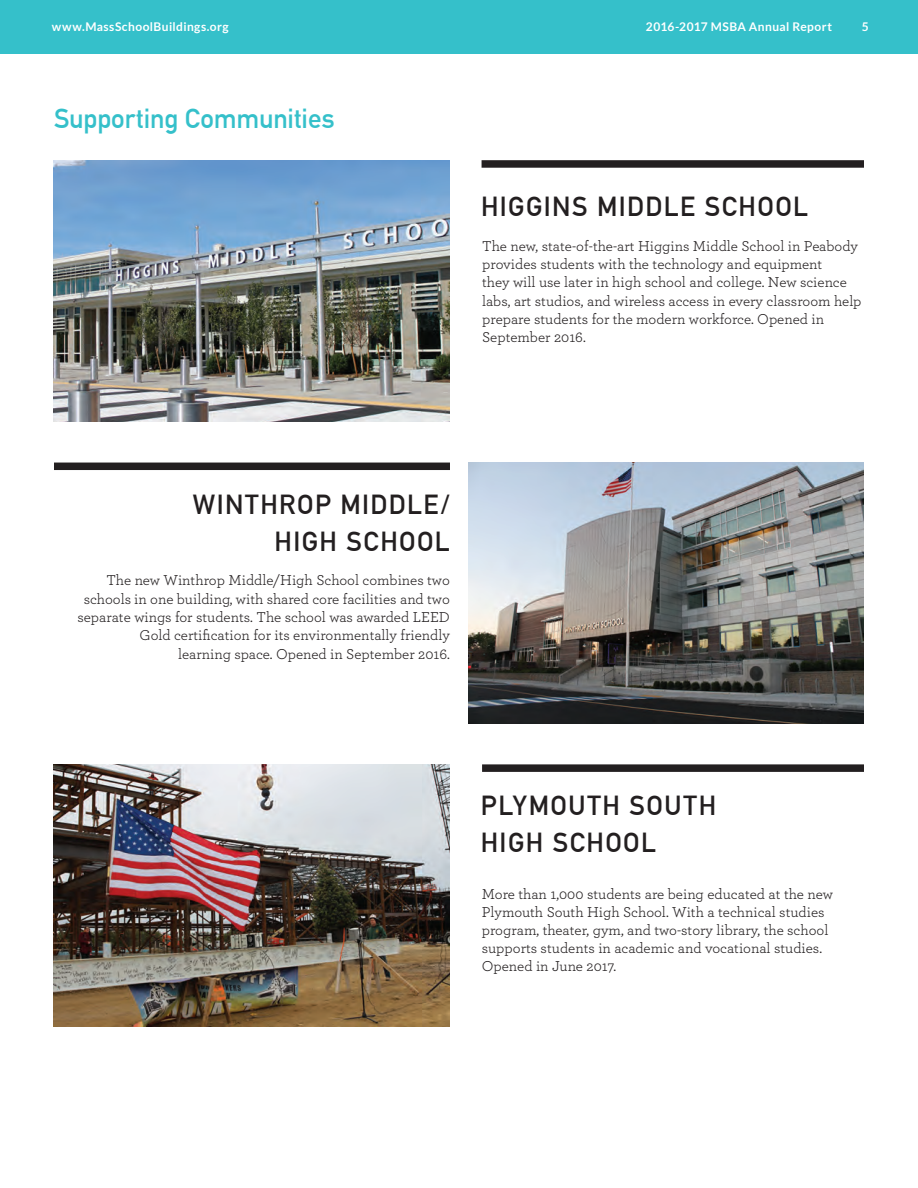
<style>
.page{position:relative;width:918px;height:1188px;background:#fff}
.page>*{position:absolute;margin:0;border:0;box-sizing:border-box;transform-origin:0 0}
.t1{font:700 27px/37.5px "DIN Alternate";letter-spacing:.05em;color:#231f20}
.t2{font:700 27px "DIN Alternate";letter-spacing:-.005em;color:#35c0ca}
.t3{font:15px/18.3px "Archer";color:#231f20}
.t4{font:700 12px "Lato";letter-spacing:.035em;color:#fff}
</style>
<div class="page">
<div style="left:0;top:0;width:918px;height:54px;background:#35c0ca"></div>
<img style="left:54px;top:161px;width:395px;height:261px">
<img style="left:54px;top:764px;width:395px;height:262px">
<div style="left:482px;top:160px;width:382px;height:8px;background:#231f20"></div>
<div style="left:482px;top:764px;width:382px;height:8px;background:#231f20"></div>
<div style="left:54px;top:463px;width:396px;height:7px;background:#231f20"></div>
<img style="left:469px;top:463px;width:395px;height:260px">
<p class="t4" style="left:52px;top:20px;width:178px">www.MassSchoolBuildings.org</p>
<p class="t4" style="left:646px;top:20px;width:188px">2016-2017 MSBA Annual Report</p>
<p class="t4" style="left:862px;top:20px;width:8px">5</p>
<h1 class="t2" style="left:54px;top:98px;width:282px">Supporting Communities</h1>
<h1 class="t1" style="left:481px;top:186px;width:329px">HIGGINS MIDDLE SCHOOL</h1>
<p class="t3" style="left:482px;top:236px;width:381px">The new, state-of-the-art Higgins Middle School in Peabody provides students with the technology and equipment<br>they will use later in high school and college. New science labs, art studios, and wireless access in every classroom help prepare students for the modern workforce. Opened in September 2016.</p>
<h1 class="t1" style="left:193px;top:484px;width:259px;text-align:right">WINTHROP MIDDLE/<br>HIGH SCHOOL</h1>
<p class="t3" style="left:77px;top:570px;width:374px;text-align:right">The new Winthrop Middle/High School combines two schools in one building, with shared core facilities and two separate wings for students. The school was awarded LEED Gold certification for its environmentally friendly<br>learning space. Opened in September 2016.</p>
<h1 class="t1" style="left:481px;top:784px;width:237px">PLYMOUTH SOUTH<br>HIGH SCHOOL</h1>
<p class="t3" style="left:482px;top:884px;width:353px">More than 1,000 students are being educated at the new Plymouth South High School. With a technical studies program, theater, gym, and two-story library, the school supports students in academic and vocational studies.<br>Opened in June 2017.</p>
</div>
